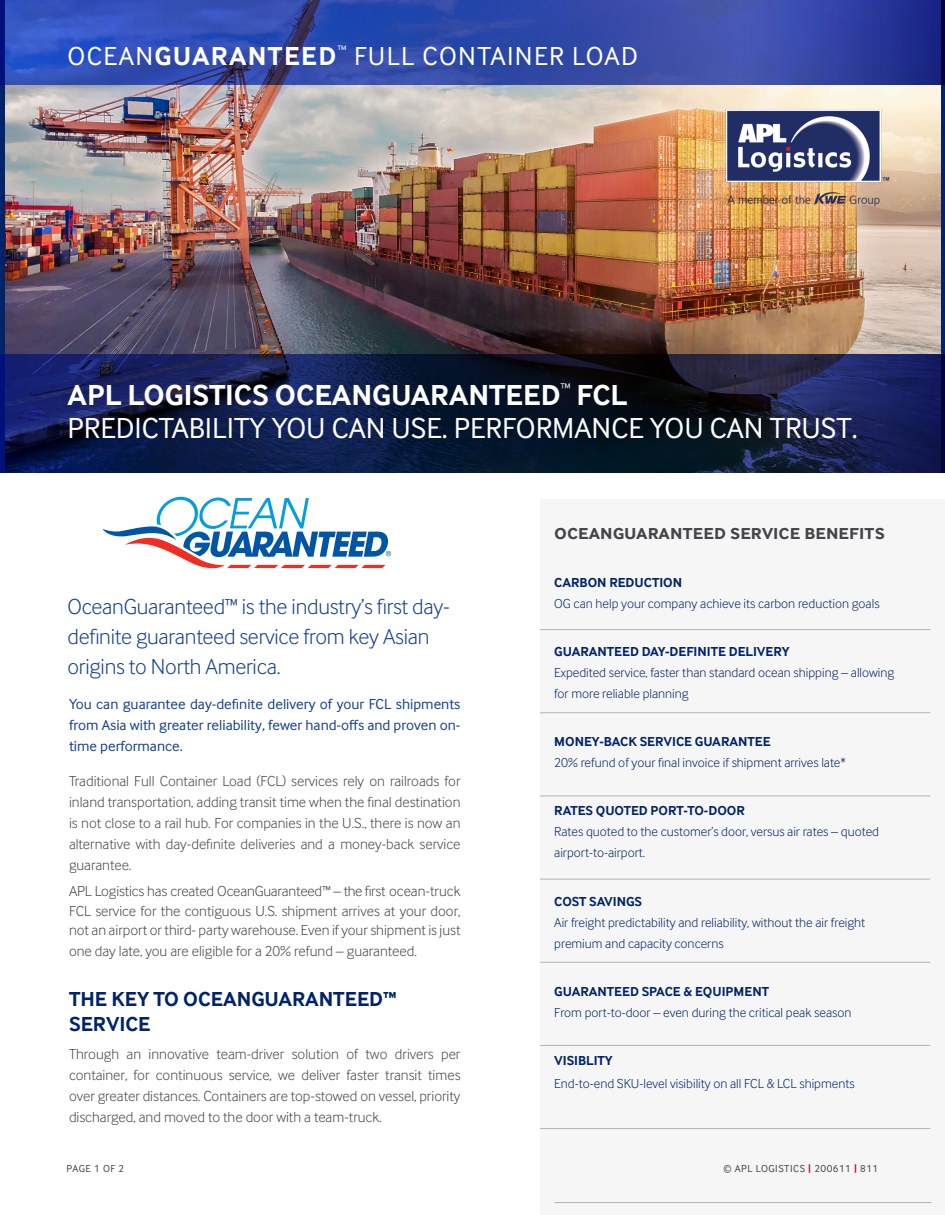
<style>
.page{position:relative;width:945px;height:1215px;background:#fff}
.page>*{position:absolute;margin:0;border:0;box-sizing:border-box;transform-origin:0 0}
.t1{font:30px "Inter Face";color:#fff}
.t2{font:700 30px "Inter Face";color:#fff}
.t3{font:27px "Inter Face";letter-spacing:.05em;color:#fff}
.First_Intro_-_Blue-L{font:300 22.5px/30px "Inter Face";letter-spacing:-.01em;color:#134088}
.Sub-headers_-_body{font:700 21px/25.2px "Inter Face";color:#002369}
.t4{font:700 21px "Inter Face";color:#444547}
.Main_Text_-_gray{font:300 15px/21px "Inter Face";color:#444547;text-align:justify}
.First_Intro_-_Blue-L-2{font:15px/21px "Inter Face";color:#134088;text-align:justify}
.t5{font:300 13.5px/21px "Inter Face";color:#002369}
.t6{font:700 13.5px "Inter Face";color:#002369}
.t7{font:10.5px "Inter Face";letter-spacing:.05em;color:#444547}
.s1{font-weight:700}
.s2{font-weight:700;color:#d10f2a}
</style>
<div class="page">
<img style="left:6px;top:84px;width:934px;height:270px">
<img style="left:724px;top:108px;width:166px;height:101px">
<svg style="left:103px;top:497px;width:288px;height:71px"></svg>
<svg style="left:0;top:0;width:945px;height:84px;background:#3149a9"></svg>
<svg style="left:0;top:354px;width:945px;height:119px;background:#0f1a40"></svg>
<div style="left:540px;top:500px;width:405px;height:715px;background:#f7f6f6"></div>
<p class="t3" style="left:68px;top:41px;width:572px">OCEAN<span class="s1">GUARANTEED</span><sup>™</sup> FULL CONTAINER LOAD</p>
<p class="t2" style="left:68px;top:378px;width:561px">APL LOGISTICS OCEANGUARANTEED<sup>™</sup> FCL</p>
<p class="t1" style="left:68px;top:411px;width:792px">PREDICTABILITY YOU CAN USE. PERFORMANCE YOU CAN TRUST.</p>
<p class="First_Intro_-_Blue-L" style="left:68px;top:591px;width:384px">OceanGuaranteed™ is the industry’s first day&shy;definite guaranteed service from key Asian origins to North America.</p>
<p class="First_Intro_-_Blue-L-2" style="left:69px;top:694px;width:393px">You can guarantee day-definite delivery of your FCL shipments from Asia with greater reliability, fewer hand-offs and proven on&shy;time performance.</p>
<p class="Main_Text_-_gray" style="left:69px;top:770px;width:393px">Traditional Full Container Load (FCL) services rely on railroads for inland transportation, adding transit time when the final destination is not close to a rail hub. For companies in the U.S., there is now an alternative with day-definite deliveries and a money-back service guarantee.</p>
<p class="Main_Text_-_gray" style="left:69px;top:881px;width:393px;line-height:19.5px">APL Logistics has created OceanGuaranteed™ – the first ocean-truck FCL service for the contiguous U.S. shipment arrives at your door, not an airport or third- party warehouse. Even if your shipment is just</p>
<p class="Main_Text_-_gray" style="left:69px;top:941px;width:349px">one day late, you are eligible for a 20% refund – guaranteed.</p>
<p class="Sub-headers_-_body" style="left:69px;top:986px;width:329px">THE KEY TO OCEANGUARANTEED™<br>SERVICE</p>
<p class="Main_Text_-_gray" style="left:69px;top:1043px;width:393px">Through an innovative team-driver solution of two drivers per container, for continuous service, we deliver faster transit times over greater distances. Containers are top-stowed on vessel, priority discharged, and moved to the door with a team-truck.</p>
<p class="t7" style="left:66px;top:1162px;width:59px">PAGE 1 OF 2</p>
<p class="t4" style="left:554px;top:520px;width:332px">oceanguaranteed service benefits</p>
<p class="t6" style="left:554px;top:575px;width:129px">CARBON REDUCTION</p>
<p class="t5" style="left:554px;top:593px;width:327px">OG can help your company achieve its carbon reduction goals</p>
<p class="t6" style="left:554px;top:644px;width:237px">GUARANTEED DAY-DEFINITE DELIVERY</p>
<p class="t5" style="left:554px;top:662px;width:342px">Expedited service, faster than standard ocean shipping – allowing for more reliable planning</p>
<p class="t6" style="left:554px;top:734px;width:218px">MONEY-BACK SERVICE GUARANTEE</p>
<p class="t5" style="left:554px;top:752px;width:293px">20% refund of your final invoice if shipment arrives late*</p>
<p class="t6" style="left:554px;top:803px;width:192px">RATES QUOTED PORT-TO-DOOR</p>
<p class="t5" style="left:554px;top:821px;width:326px">Rates quoted to the customer’s door, versus air rates – quoted airport-to-airport.</p>
<p class="t6" style="left:554px;top:894px;width:89px">COST SAVINGS</p>
<p class="t5" style="left:554px;top:912px;width:313px">Air freight predictability and reliability, without the air freight premium and capacity concerns</p>
<p class="t6" style="left:554px;top:984px;width:216px">GUARANTEED SPACE &amp; EQUIPMENT</p>
<p class="t5" style="left:554px;top:1002px;width:299px">From port-to-door – even during the critical peak season</p>
<p class="t6" style="left:554px;top:1053px;width:60px">VISIBLITY</p>
<p class="t5" style="left:554px;top:1073px;width:302px">End-to-end SKU-level visibility on all FCL &amp; LCL shipments</p>
<p class="t7" style="left:723px;top:1162px;width:156px">© APL LOGISTICS <span class="s2">|</span> 200611 <span class="s2">|</span> 811</p>
</div>
